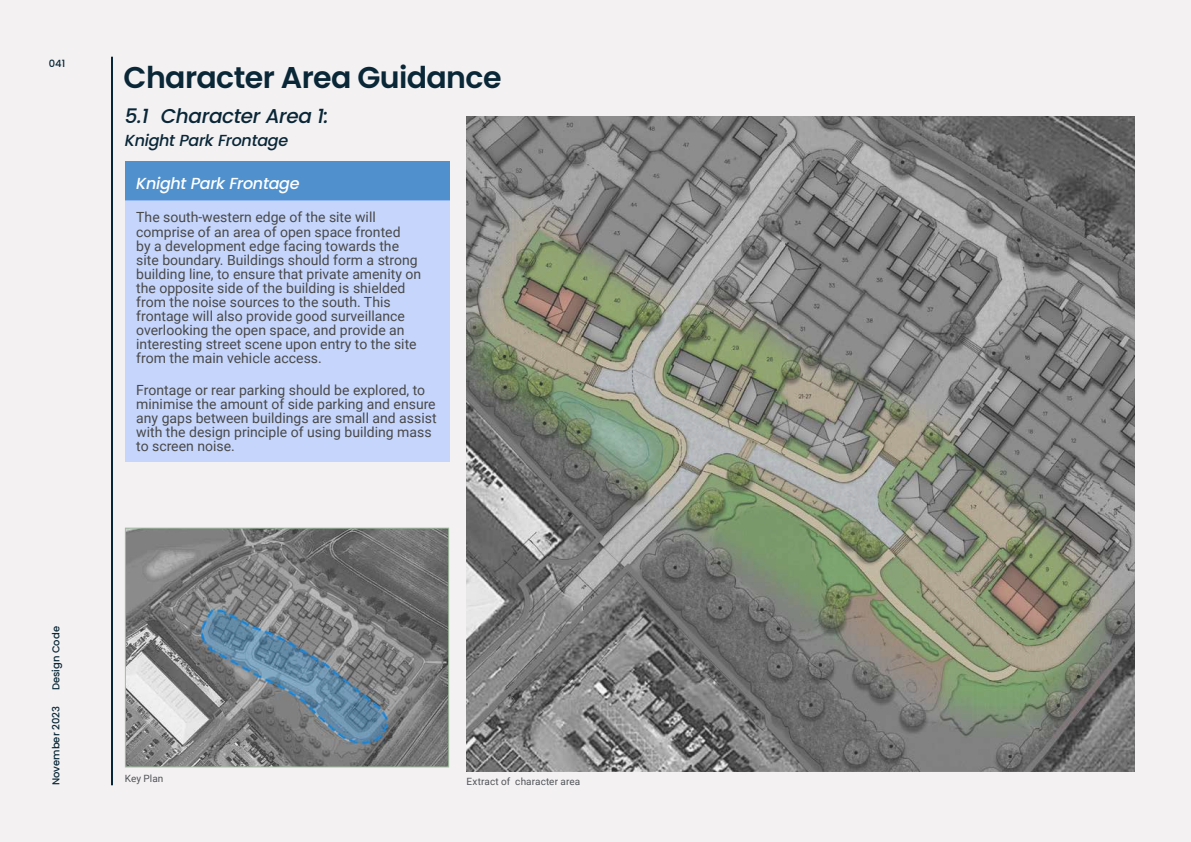
<style>
.page{position:relative;width:1191px;height:842px;background:#f4f1f3}
.page>*{position:absolute;margin:0;border:0;box-sizing:border-box;transform-origin:0 0}
.t1{font:600 30px "Poppins";letter-spacing:-.02em;color:#092737}
.t2{font:italic 500 20px "Poppins";letter-spacing:-.02em;color:#092737}
.t3{font:italic 500 16px "Poppins";letter-spacing:-.02em;color:#092737}
.t4{font:italic 500 16px "Poppins";letter-spacing:-.02em;color:#fff}
.t5{font:14px/14.1px "Roboto";color:#000}
.t6{font:10px "Roboto";letter-spacing:.005em;color:#505457}
.t7{font:500 10px "Poppins";color:#072736}
</style>
<div class="page">
<hr style="left:111px;top:57px;width:2px;height:728px;background:#072736">
<img style="left:466px;top:116px;width:668px;height:655px">
<div style="left:125px;top:161px;width:324px;height:39px;background:#4f90cd"></div>
<div style="left:125px;top:201px;width:324px;height:261px;background:#c5d5fb"></div>
<img style="left:127px;top:530px;width:320px;height:235px">
<div style="left:125px;top:528px;width:324px;height:239px;border:1px solid #9fbc9e"></div>
<p class="t7" style="left:49px;top:58px;width:18px">041</p>
<h1 class="t1" style="left:124px;top:60px;width:379px">Character Area Guidance</h1>
<h2 class="t2" style="left:125px;top:105px;width:205px">5.1 Character Area 1:</h2>
<p class="t3" style="left:125px;top:131px;width:165px">Knight Park Frontage</p>
<p class="t4" style="left:136px;top:174px;width:165px">Knight Park Frontage</p>
<p class="t5" style="left:136px;top:210px;width:286px">The south-western edge of the site will comprise of an area of open space fronted<br>by a development edge facing towards the site boundary. Buildings should form a strong building line, to ensure that private amenity on the opposite side of the building is shielded from the noise sources to the south. This frontage will also provide good surveillance overlooking the open space, and provide an interesting street scene upon entry to the site from the main vehicle access.</p>
<p class="t5" style="left:136px;top:382px;width:302px">Frontage or rear parking should be explored, to minimise the amount of side parking and ensure any gaps between buildings are small and assist with the design principle of using building mass to screen noise.</p>
<p class="t7" style="left:50px;top:690px;width:66px;rotate:-90deg">Design Code</p>
<p class="t7" style="left:50px;top:785px;width:81px;rotate:-90deg">November 2023</p>
<p class="t6" style="left:125px;top:771px;width:40px">Key Plan</p>
<p class="t6" style="left:466px;top:774px;width:115px">Extract of character area</p>
</div>
